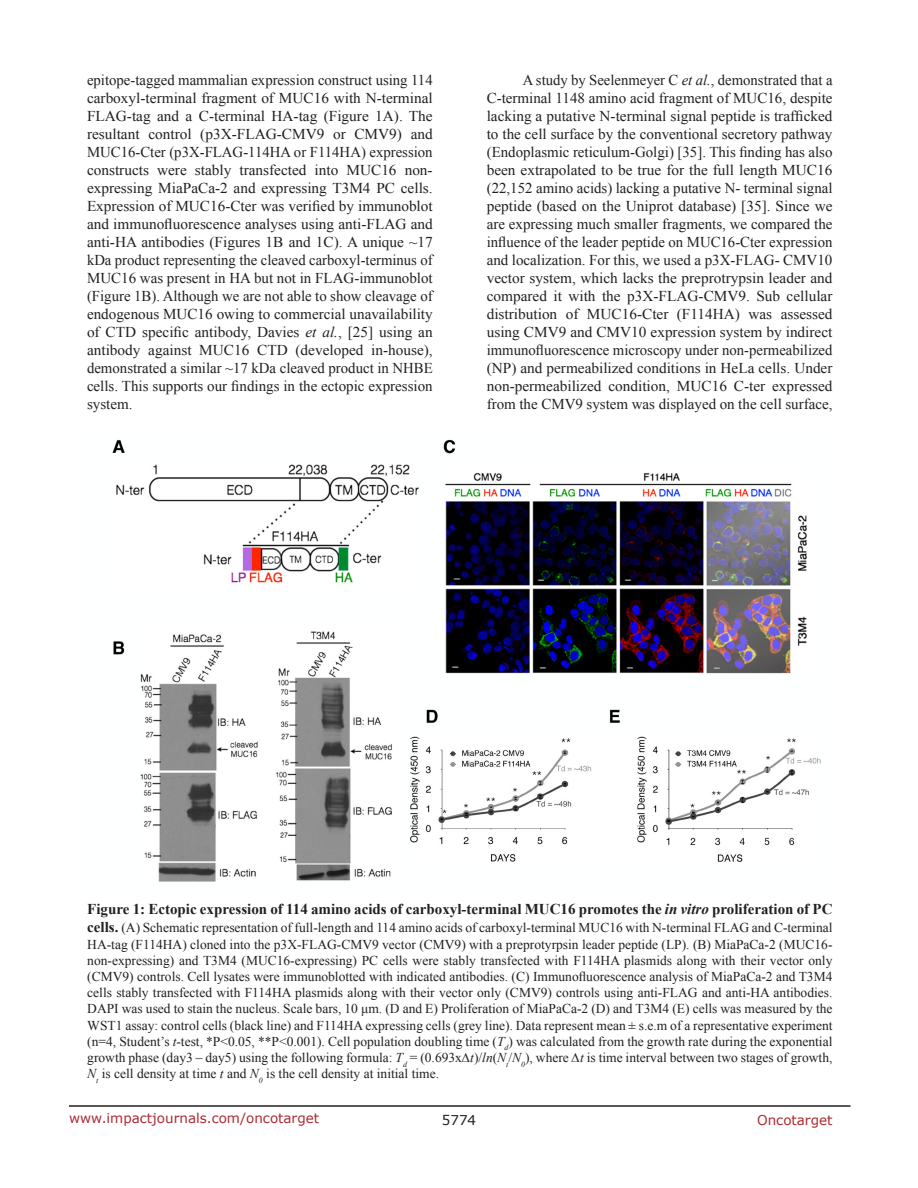
<style>
.page{position:relative;width:918px;height:1188px;background:#fff}
.page>*{position:absolute;margin:0;border:0;box-sizing:border-box;transform-origin:0 0}
.BodyText{font:15px/18px "Times New Roman";color:#221f22;text-align:justify}
.FigureText{font:700 15px "Times New Roman";color:#221f22}
.FigureText-2{font:13.5px/16.2px "Times New Roman";color:#221f22;text-align:justify}
.t1{font:13.5px "Verdana";color:#ac2b31}
.t2{font:13.5px "Verdana";color:#221f22}
.s1{font-style:italic}
.s2{font-weight:700;font-size:15px}
</style>
<div class="page">
<hr style="left:69px;top:1105px;width:781px;height:2px;background:#231f20">
<img style="left:112px;top:439px;width:709px;height:443px">
<p class="BodyText" style="left:87px;top:71px;width:347px">epitope-tagged mammalian expression construct using 114 carboxyl-terminal fragment of MUC16 with N-terminal FLAG-tag and a C-terminal HA-tag (Figure 1A). The resultant control (p3X-FLAG-CMV9 or CMV9) and MUC16-Cter (p3X-FLAG-114HA or F114HA) expression constructs were stably transfected into MUC16 non&shy;expressing MiaPaCa-2 and expressing T3M4 PC cells.<br>Expression of MUC16-Cter was verified by immunoblot and immunofluorescence analyses using anti-FLAG and anti-HA antibodies (Figures 1B and 1C). A unique ~17 kDa product representing the cleaved carboxyl-terminus of MUC16 was present in HA but not in FLAG-immunoblot (Figure 1B). Although we are not able to show cleavage of endogenous MUC16 owing to commercial unavailability of CTD specific antibody, Davies <span class="s1">et al.</span>, [25] using an antibody against MUC16 CTD (developed in-house), demonstrated a similar ~17 kDa cleaved product in NHBE cells. This supports our findings in the ectopic expression system.</p>
<p class="BodyText" style="left:487px;top:71px;width:347px;text-indent:36px">A study by Seelenmeyer C <span class="s1">et al.</span>, demonstrated that a C-terminal 1148 amino acid fragment of MUC16, despite lacking a putative N-terminal signal peptide is trafficked to the cell surface by the conventional secretory pathway (Endoplasmic reticulum-Golgi) [35]. This finding has also been extrapolated to be true for the full length MUC16 (22,152 amino acids) lacking a putative N- terminal signal peptide (based on the Uniprot database) [35]. Since we are expressing much smaller fragments, we compared the influence of the leader peptide on MUC16-Cter expression and localization. For this, we used a p3X-FLAG- CMV10 vector system, which lacks the preprotrypsin leader and compared it with the p3X-FLAG-CMV9. Sub cellular distribution of MUC16-Cter (F114HA) was assessed using CMV9 and CMV10 expression system by indirect immunofluorescence microscopy under non-permeabilized (NP) and permeabilized conditions in HeLa cells. Under non-permeabilized condition, MUC16 C-ter expressed from the CMV9 system was displayed on the cell surface,</p>
<p class="FigureText" style="left:87px;top:899px;width:747px">Figure 1: Ectopic expression of 114 amino acids of carboxyl-terminal MUC16 promotes the <span class="s1">in vitro</span> proliferation of PC</p>
<p class="FigureText-2" style="left:87px;top:920px;width:747px"><span class="s2">cells.</span> (A) Schematic representation of full-length and 114 amino acids of carboxyl-terminal MUC16 with N-terminal FLAG and C-terminal HA-tag (F114HA) cloned into the p3X-FLAG-CMV9 vector (CMV9) with a preprotyrpsin leader peptide (LP). (B) MiaPaCa-2 (MUC16- non-expressing) and T3M4 (MUC16-expressing) PC cells were stably transfected with F114HA plasmids along with their vector only (CMV9) controls. Cell lysates were immunoblotted with indicated antibodies. (C) Immunofluorescence analysis of MiaPaCa-2 and T3M4 cells stably transfected with F114HA plasmids along with their vector only (CMV9) controls using anti-FLAG and anti-HA antibodies.<br>DAPI was used to stain the nucleus. Scale bars, 10 μm. (D and E) Proliferation of MiaPaCa-2 (D) and T3M4 (E) cells was measured by the WST1 assay: control cells (black line) and F114HA expressing cells (grey line). Data represent mean ± s.e.m of a representative experiment (n=4, Student’s <span class="s1">t</span>-test, *P&lt;0.05, **P&lt;0.001). Cell population doubling time (<span class="s1">T</span><sub>d</sub>) was calculated from the growth rate during the exponential growth phase (day3 – day5) using the following formula: <span class="s1">T</span><sub>d</sub> = (0.693x<span class="s1">∆t</span>)/<span class="s1">ln</span>(<span class="s1">N</span><sub>t</sub>/<span class="s1">N</span><sub>0</sub>), where <span class="s1">∆t</span> is time interval between two stages of growth, <span class="s1">N</span><sub>t</sub> is cell density at time <span class="s1">t</span> and <span class="s1">N</span><sub>0</sub> is the cell density at initial time.</p>
<p class="t1" style="left:69px;top:1109px;width:252px">www.impactjournals.com/oncotarget</p>
<p class="t2" style="left:442px;top:1111px;width:36px">5774</p>
<p class="t1" style="left:757px;top:1111px;width:77px">Oncotarget</p>
</div>
